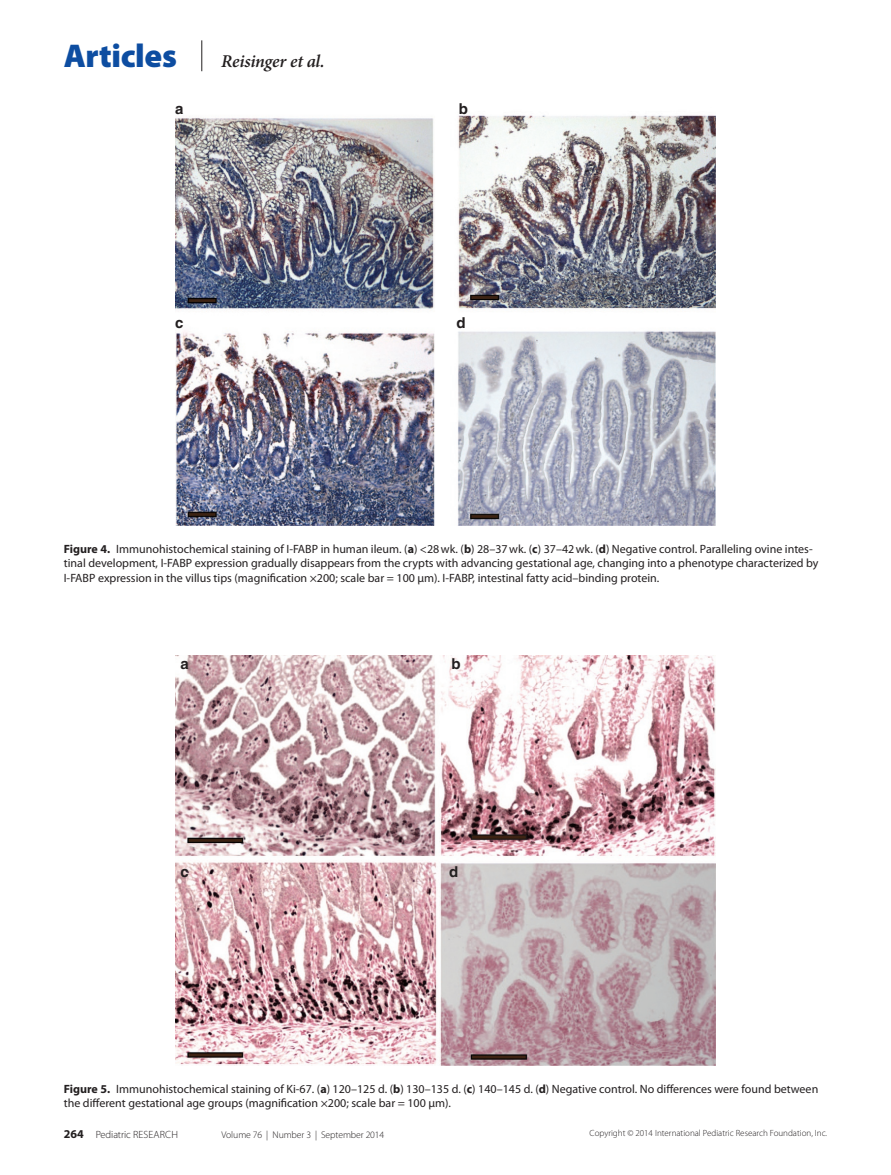
<style>
.page{position:relative;width:891px;height:1175px;background:#fff}
.page>*{position:absolute;margin:0;border:0;box-sizing:border-box;transform-origin:0 0}
.t1{font:900 33px "Myriad Pro";letter-spacing:-.01em;color:#0d4da1}
.t2{font:italic 600 18px "Minion Pro";letter-spacing:-.01em;color:#231f20}
.t3{font:700 15px "Helvetica";color:#231f20}
.t4{font:12px/14.4px "Myriad Pro";color:#231f20}
.t5{font:300 10.5px "Myriad Pro";letter-spacing:-.01em;color:#231f20}
.t6{font:300 9.75px "Myriad Pro";letter-spacing:-.01em;color:#231f20}
.t7{font:300 9px "Myriad Pro";color:#231f20}
.s1{font-weight:700}
.s2{font-weight:700;font-size:12px}
</style>
<div class="page">
<hr style="left:201px;top:40px;width:1px;height:31px;background:#231f20">
<img style="left:176px;top:115px;width:540px;height:410px">
<img style="left:176px;top:656px;width:540px;height:409px">
<h1 class="t1" style="left:64px;top:38px;width:115px">Articles</h1>
<h2 class="t2" style="left:221px;top:49px;width:105px">Reisinger et al.</h2>
<p class="t3" style="left:175px;top:100px;width:10px">a</p>
<p class="t3" style="left:459px;top:100px;width:11px">b</p>
<p class="t3" style="left:175px;top:314px;width:10px">c</p>
<p class="t3" style="left:456px;top:314px;width:11px">d</p>
<p class="t4" style="left:64px;top:541px;width:756px"><span class="s1">Figure 4.</span> Immunohistochemical staining of I-FABP in human ileum. (<span class="s1">a</span>) &lt;28wk. (<span class="s1">b</span>) 28–37wk. (<span class="s1">c</span>) 37–42wk. (<span class="s1">d</span>) Negative control. Paralleling ovine intes&shy;tinal development, I-FABP expression gradually disappears from the crypts with advancing gestational age, changing into a phenotype characterized by<br>I-FABP expression in the villus tips (magnification ×200; scale bar = 100 μm). I-FABP, intestinal fatty acid–binding protein.</p>
<p class="t3" style="left:181px;top:654px;width:10px">a</p>
<p class="t3" style="left:452px;top:654px;width:11px">b</p>
<p class="t3" style="left:181px;top:863px;width:10px">c</p>
<p class="t3" style="left:449px;top:863px;width:11px">d</p>
<p class="t4" style="left:64px;top:1081px;width:756px"><span class="s1">Figure 5.</span> Immunohistochemical staining of Ki-67. (<span class="s1">a</span>) 120–125 d. (<span class="s1">b</span>) 130–135 d. (<span class="s1">c</span>) 140–145 d. (<span class="s1">d</span>) Negative control. No differences were found between the different gestational age groups (magnification ×200; scale bar = 100 μm).</p>
<p class="t5" style="left:64px;top:1129px;width:97px"><span class="s2">264</span> Pediatric Research</p>
<p class="t6" style="left:222px;top:1129px;width:164px">Volume 76 | Number 3 | September 2014</p>
<p class="t7" style="left:590px;top:1128px;width:239px">Copyright © 2014 International Pediatric Research Foundation, Inc.</p>
</div>
